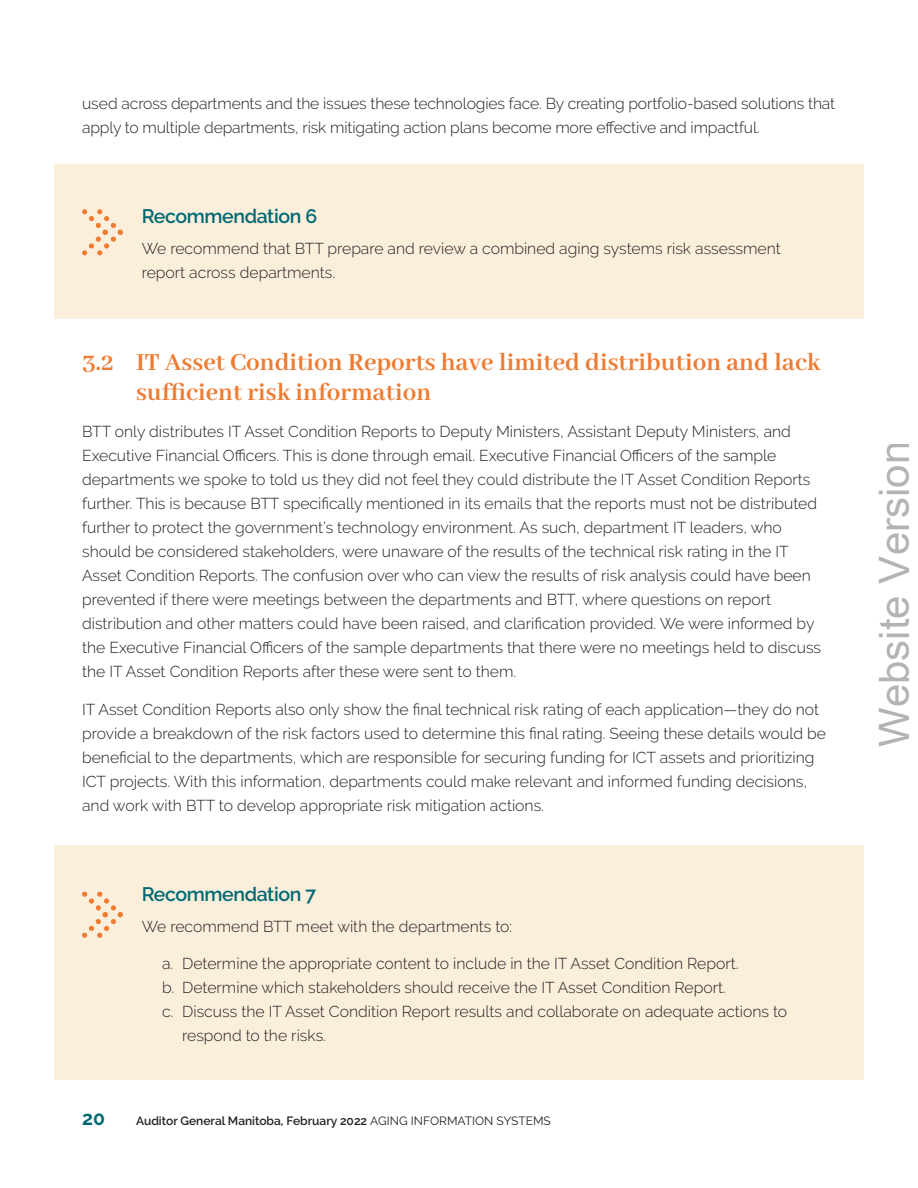
<style>
.page{position:relative;width:918px;height:1188px;background:#fff}
.page>*{position:absolute;margin:0;border:0;box-sizing:border-box;transform-origin:0 0}
.t1{font:42px "Arial";color:rgb(0 0 0/.3)}
.t2{font:700 27px/30px "Abhaya Libre";color:#ed7b32}
.t3{font:600 19.5px "Raleway";letter-spacing:-.02em;color:#006973}
.t4{font:700 19.5px "Raleway";color:#006973}
.t5{font:300 15.75px/24px "Raleway";color:#231f20}
.t6{font:600 12px "Raleway";color:#231f20}
.s1{font-weight:400}
</style>
<div class="page">
<div style="left:54px;top:165px;width:810px;height:154px;background:#fbefdc"></div>
<svg style="left:82px;top:209px;width:41px;height:47px"></svg>
<div style="left:54px;top:845px;width:810px;height:234px;background:#fbefdc"></div>
<svg style="left:82px;top:891px;width:41px;height:47px"></svg>
<p class="t5" style="left:82px;top:92px;width:755px">used across departments and the issues these technologies face. By creating portfolio-based solutions that apply to multiple departments, risk mitigating action plans become more effective and impactful.</p>
<p class="t3" style="left:142px;top:205px;width:177px">Recommendation 6</p>
<p class="t5" style="left:142px;top:237px;width:641px">We recommend that BTT prepare and review a combined aging systems risk assessment report across departments.</p>
<h2 class="t2" style="left:136px;top:348px;width:686px;text-indent:-54px">3.2 IT Asset Condition Reports have limited distribution and lack sufficient risk information</h2>
<p class="t5" style="left:82px;top:420px;width:741px">BTT only distributes IT Asset Condition Reports to Deputy Ministers, Assistant Deputy Ministers, and Executive Financial Officers. This is done through email. Executive Financial Officers of the sample departments we spoke to told us they did not feel they could distribute the IT Asset Condition Reports further. This is because BTT specifically mentioned in its emails that the reports must not be distributed further to protect the government’s technology environment. As such, department IT leaders, who should be considered stakeholders, were unaware of the results of the technical risk rating in the IT Asset Condition Reports. The confusion over who can view the results of risk analysis could have been prevented if there were meetings between the departments and BTT, where questions on report distribution and other matters could have been raised, and clarification provided. We were informed by the Executive Financial Officers of the sample departments that there were no meetings held to discuss the IT Asset Condition Reports after these were sent to them.</p>
<p class="t5" style="left:82px;top:697px;width:745px">IT Asset Condition Reports also only show the final technical risk rating of each application—they do not provide a breakdown of the risk factors used to determine this final rating. Seeing these details would be beneficial to the departments, which are responsible for securing funding for ICT assets and prioritizing ICT projects. With this information, departments could make relevant and informed funding decisions, and work with BTT to develop appropriate risk mitigation actions.</p>
<p class="t3" style="left:142px;top:883px;width:176px">Recommendation 7</p>
<p class="t5" style="left:142px;top:914px;width:372px">We recommend BTT meet with the departments to:</p>
<p class="t5" style="left:162px;top:952px;width:578px">a. Determine the appropriate content to include in the IT Asset Condition Report.</p>
<p class="t5" style="left:162px;top:976px;width:565px">b. Determine which stakeholders should receive the IT Asset Condition Report.</p>
<p class="t5" style="left:162px;top:1000px;width:627px">c. Discuss the IT Asset Condition Report results and collaborate on adequate actions to</p>
<p class="t5" style="left:182px;top:1024px;width:145px">respond to the risks.</p>
<p class="t4" style="left:82px;top:1107px;width:24px">20</p>
<p class="t6" style="left:136px;top:1114px;width:416px">Auditor General Manitoba, February 2022 <span class="s1">AGING INFORMATION SYSTEMS</span></p>
<h1 class="t1" style="left:865px;top:747px;width:307px;rotate:-90deg">Website Version</h1>
</div>
